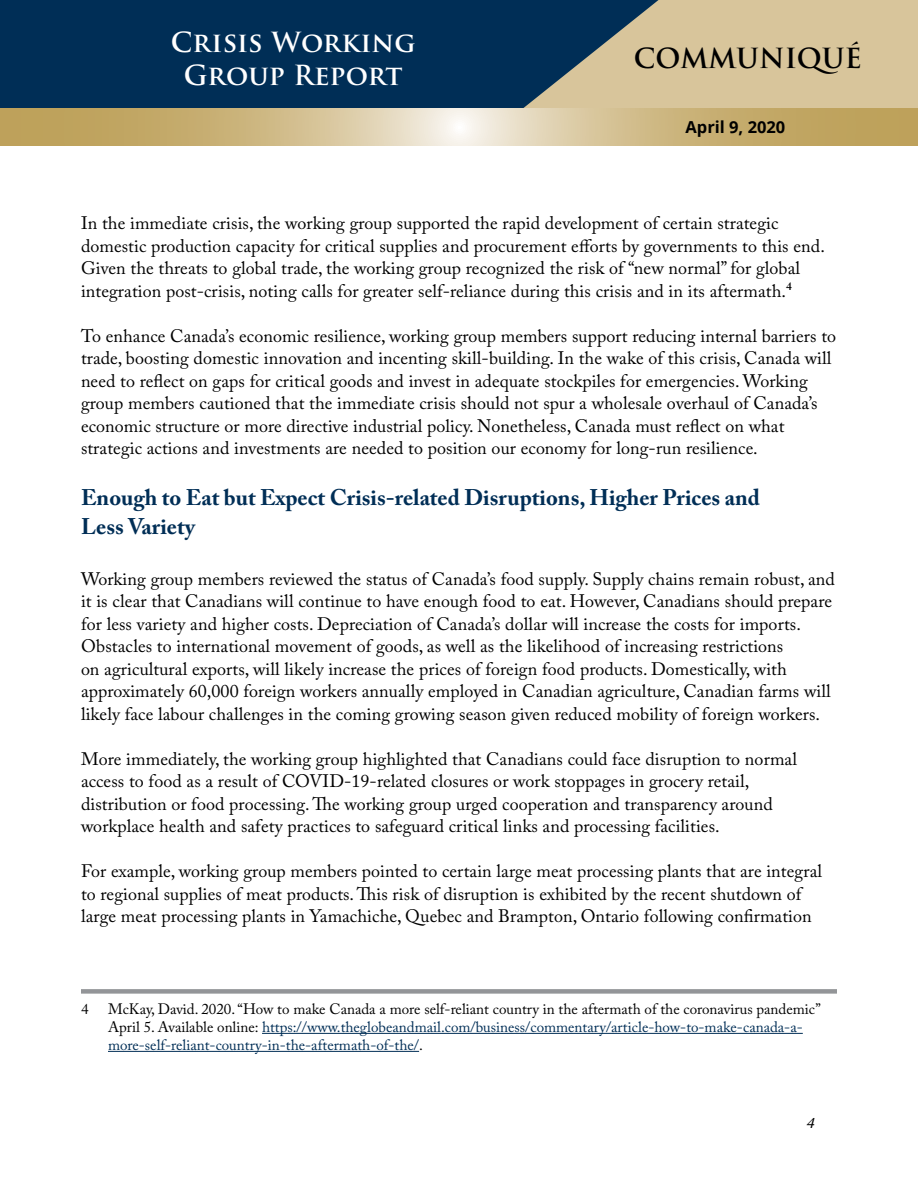
<style>
.page{position:relative;width:918px;height:1188px;background:#fff}
.page>*{position:absolute;margin:0;border:0;box-sizing:border-box;transform-origin:0 0}
.t1{font:700 27px/33px "Trajan Pro";letter-spacing:.01em;color:#fff;text-align:center}
.t2{font:700 27px "Trajan Pro";color:#000}
.t3{font:700 22.5px/28.5px "Adobe Caslon Pro";color:#002e56}
.t4{font:18px/22.5px "Adobe Caslon Pro";letter-spacing:.005em;color:#000}
.t5{font:700 16.5px "Open Sans";color:#000}
.t6{font:15px/18px "Adobe Caslon Pro";color:#002e56}
.t7{font:italic 15px "Optima";color:#000}
.t8{font:15px "Adobe Caslon Pro";color:#000}
.s1{color:#000}
</style>
<div class="page">
<div style="left:0;top:0;width:664px;height:108px;background:#002e56"></div>
<svg style="left:524px;top:0;width:394px;height:108px"></svg>
<svg style="left:1px;top:108px;width:917px;height:38px"></svg>
<div style="left:81px;top:989px;width:756px;height:5px;background:#939598"></div>
<hr style="left:262px;top:1033px;width:541px;height:1px;background:#002e56">
<hr style="left:108px;top:1051px;width:311px;height:1px;background:#002e56">
<h1 class="t1" style="left:171px;top:27px;width:246px">Crisis Working<br>Group Report</h1>
<h1 class="t2" style="left:634px;top:42px;width:230px">COMMUNIQUÉ</h1>
<p class="t5" style="left:686px;top:116px;width:101px">April 9, 2020</p>
<p class="t4" style="left:81px;top:212px;width:745px">In the immediate crisis, the working group supported the rapid development of certain strategic domestic production capacity for critical supplies and procurement efforts by governments to this end.<br>Given the threats to global trade, the working group recognized the risk of “new normal” for global integration post-crisis, noting calls for greater self-reliance during this crisis and in its aftermath.<sup>4</sup></p>
<p class="t4" style="left:81px;top:324px;width:757px">To enhance Canada’s economic resilience, working group members support reducing internal barriers to trade, boosting domestic innovation and incenting skill-building. In the wake of this crisis, Canada will need to reflect on gaps for critical goods and invest in adequate stockpiles for emergencies. Working group members cautioned that the immediate crisis should not spur a wholesale overhaul of Canada’s economic structure or more directive industrial policy. Nonetheless, Canada must reflect on what strategic actions and investments are needed to position our economy for long-run resilience.</p>
<p class="t3" style="left:81px;top:483px;width:680px">Enough to Eat but Expect Crisis-related Disruptions, Higher Prices and<br>Less Variety</p>
<p class="t4" style="left:81px;top:567px;width:755px">Working group members reviewed the status of Canada’s food supply. Supply chains remain robust, and it is clear that Canadians will continue to have enough food to eat. However, Canadians should prepare for less variety and higher costs. Depreciation of Canada’s dollar will increase the costs for imports.<br>Obstacles to international movement of goods, as well as the likelihood of increasing restrictions<br>on agricultural exports, will likely increase the prices of foreign food products. Domestically, with approximately 60,000 foreign workers annually employed in Canadian agriculture, Canadian farms will likely face labour challenges in the coming growing season given reduced mobility of foreign workers.</p>
<p class="t4" style="left:81px;top:747px;width:717px">More immediately, the working group highlighted that Canadians could face disruption to normal access to food as a result of COVID-19-related closures or work stoppages in grocery retail, distribution or food processing. The working group urged cooperation and transparency around workplace health and safety practices to safeguard critical links and processing facilities.</p>
<p class="t4" style="left:81px;top:860px;width:743px">For example, working group members pointed to certain large meat processing plants that are integral to regional supplies of meat products. This risk of disruption is exhibited by the recent shutdown of large meat processing plants in Yamachiche, Quebec and Brampton, Ontario following confirmation</p>
<p class="t8" style="left:81px;top:1000px;width:9px">4</p>
<p class="t6" style="left:108px;top:1000px;width:714px"><span class="s1">McKay, David. 2020. “How to make Canada a more self-reliant country in the aftermath of the coronavirus pandemic”<br>April 5. Available online:</span> https://www.theglobeandmail.com/business/commentary/article-how-to-make-canada-a&shy;more-self-reliant-country-in-the-aftermath-of-the/<span class="s1">.</span></p>
<p class="t7" style="left:806px;top:1114px;width:10px">4</p>
</div>
